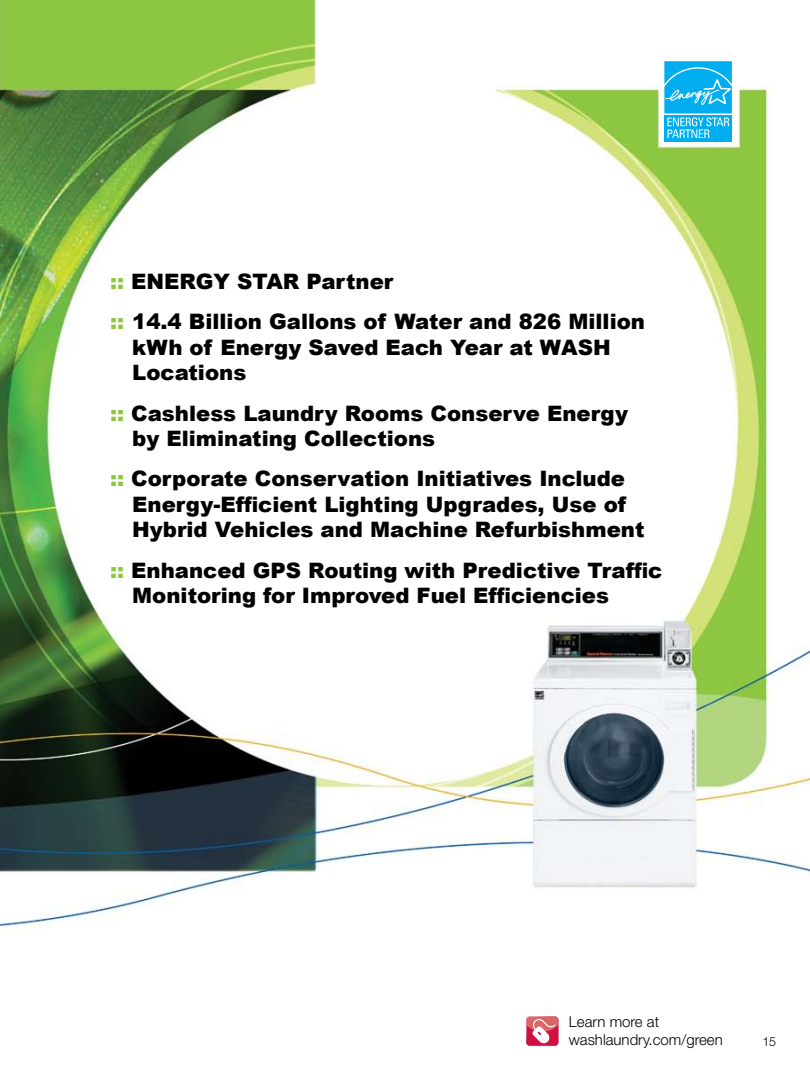
<style>
.page{position:relative;width:810px;height:1080px;background:#fff}
.page>*{position:absolute;margin:0;border:0;box-sizing:border-box;transform-origin:0 0}
.t1{font:900 21.25px/25.5px "Arial";color:#000}
.t2{font:300 15px/18px "Helvetica Neue LT Std";color:#000}
.t3{font:300 12.5px "Helvetica Neue LT Std";color:#000}
.s1{color:#8dc63f}
</style>
<div class="page">
<img style="left:0;top:0;width:810px;height:1047px">
<svg style="left:526px;top:1016px;width:33px;height:30px"></svg>
<svg style="left:526px;top:1017px;width:33px;height:29px"></svg>
<div style="left:664px;top:115px;width:68px;height:26px;background:#00aeef"></div>
<svg style="left:664px;top:61px;width:68px;height:77px"></svg>
<p class="t1" style="left:110px;top:261px;width:537px;line-height:40.2px"><span class="s1">::</span> ENERGY STAR Partner<br><span class="s1">::</span> 14.4 Billion Gallons of Water and 826 Million</p>
<p class="t1" style="left:132px;top:334px;width:480px">kWh of Energy Saved Each Year at WASH<br>Locations</p>
<p class="t1" style="left:132px;top:400px;width:497px;text-indent:-22px"><span class="s1">::</span> Cashless Laundry Rooms Conserve Energy by Eliminating Collections</p>
<p class="t1" style="left:132px;top:465px;width:514px;text-indent:-22px"><span class="s1">::</span> Corporate Conservation Initiatives Include<br>Energy-Efficient Lighting Upgrades, Use of<br>Hybrid Vehicles and Machine Refurbishment</p>
<p class="t1" style="left:132px;top:557px;width:532px;text-indent:-22px"><span class="s1">::</span> Enhanced GPS Routing with Predictive Traffic<br>Monitoring for Improved Fuel Efficiencies</p>
<p class="t2" style="left:569px;top:1012px;width:155px">Learn more at washlaundry.com/green</p>
<p class="t3" style="left:762px;top:1034px;width:15px">15</p>
</div>
